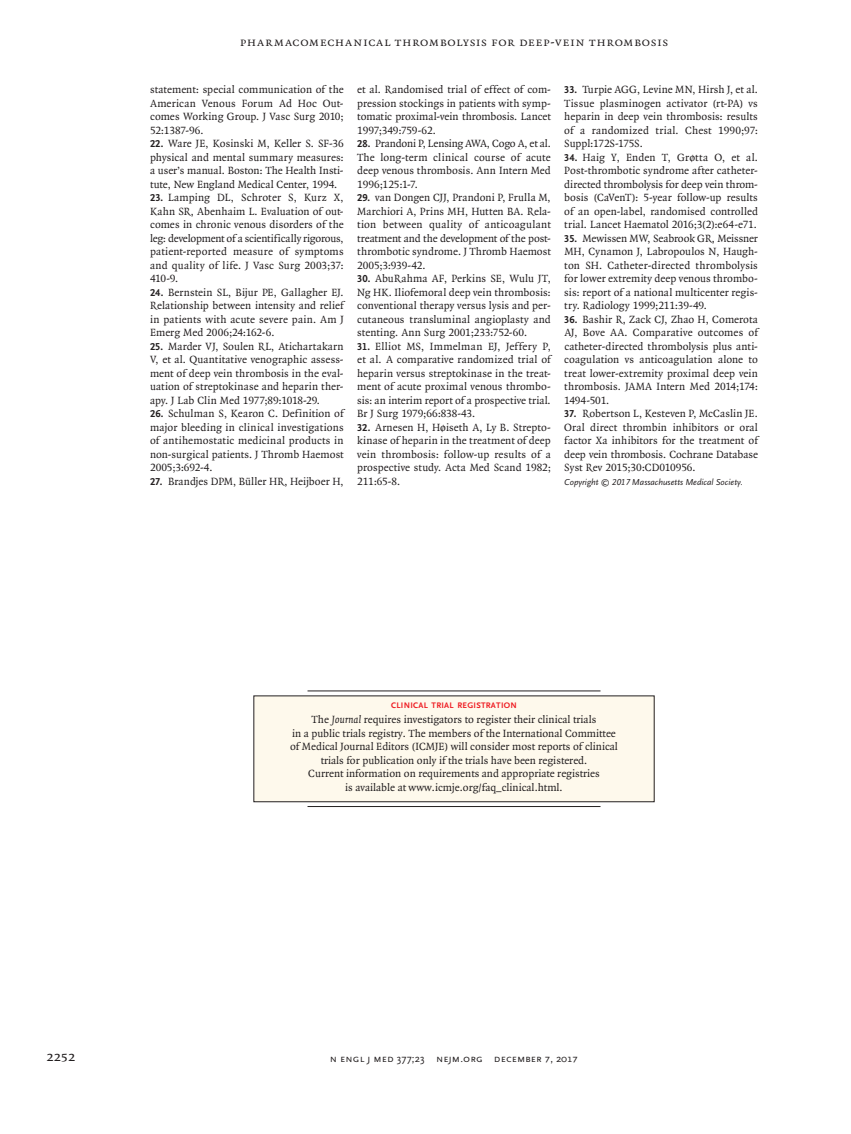
<style>
.page{position:relative;width:851px;height:1134px;background:#fff}
.page>*{position:absolute;margin:0;border:0;box-sizing:border-box;transform-origin:0 0}
.t1{font:14.25px "OTNEJM Quadraat Cap";color:#231f20}
.t2{font:12.75px "OTNEJM Quadraat Small Cap";letter-spacing:.045em;color:#231f20}
.t3{font:11.25px/13.5px "OTNEJM Quadraat";color:#231f20;text-align:justify}
.t4{font:10.8px "OTNEJM Scala Sans LF Cap";letter-spacing:.01em;color:#231f20}
.t5{font:italic 9px "OTNEJM Scala Sans LF";color:#231f20}
.t6{font:700 8.4px "OTNEJM Scala Sans LF Cap";letter-spacing:.03em;color:#ee1d23}
.s1{font-family:"OTNEJM Scala Sans LF";font-weight:700;font-size:10.5px}
.s2{font-style:italic}
.s3{font-family:"OTNEJM Scala Sans OSF"}
.s4{font-family:"OTNEJM Scala Sans LF Small Cap"}
</style>
<div class="page">
<div style="left:254px;top:696px;width:400px;height:106px;background:#fef9ec"></div>
<div style="left:254px;top:696px;width:400px;height:106px;border:1px solid #231f20"></div>
<hr style="left:307px;top:691px;width:293px;height:1px;background:#231f20">
<hr style="left:307px;top:806px;width:293px;height:1px;background:#231f20">
<p class="t2" style="left:240px;top:35px;width:430px">Pharmacomechanical Thrombolysis for Deep-Vein Thrombosis</p>
<p class="t3" style="left:150px;top:83px;width:195px">statement: special communication of the American Venous Forum Ad Hoc Out&shy;comes Working Group. J Vasc Surg 2010; 52:1387-96.</p>
<p class="t3" style="left:150px;top:137px;width:195px"><span class="s1">22.</span> Ware JE, Kosinski M, Keller S. SF-36 physical and mental summary measures: a user’s manual. Boston: The Health Insti&shy;tute, New England Medical Center, 1994.</p>
<p class="t3" style="left:150px;top:191px;width:195px"><span class="s1">23.</span> Lamping DL, Schroter S, Kurz X, Kahn SR, Abenhaim L. Evaluation of out&shy;comes in chronic venous disorders of the leg: development of a scientifically rigorous, patient-reported measure of symptoms and quality of life. J Vasc Surg 2003;37:<br>410-9.</p>
<p class="t3" style="left:150px;top:285px;width:195px"><span class="s1">24.</span> Bernstein SL, Bijur PE, Gallagher EJ.<br>Relationship between intensity and relief in patients with acute severe pain. Am J Emerg Med 2006;24:162-6.</p>
<p class="t3" style="left:150px;top:339px;width:195px"><span class="s1">25.</span> Marder VJ, Soulen RL, Atichartakarn V, et al. Quantitative venographic assess&shy;ment of deep vein thrombosis in the eval&shy;uation of streptokinase and heparin ther&shy;apy. J Lab Clin Med 1977;89:1018-29.</p>
<p class="t3" style="left:150px;top:407px;width:195px"><span class="s1">26.</span> Schulman S, Kearon C. Definition of major bleeding in clinical investigations of antihemostatic medicinal products in non-surgical patients. J Thromb Haemost 2005;3:692-4.</p>
<p class="t3" style="left:150px;top:474px;width:195px"><span class="s1">27.</span> Brandjes DPM, Büller HR, Heijboer H,</p>
<p class="t3" style="left:357px;top:83px;width:195px">et al. Randomised trial of effect of com&shy;pression stockings in patients with symp&shy;tomatic proximal-vein thrombosis. Lancet 1997;349:759-62.</p>
<p class="t3" style="left:357px;top:137px;width:195px"><span class="s1">28.</span> Prandoni P, Lensing AWA, Cogo A, et al.<br>The long-term clinical course of acute deep venous thrombosis. Ann Intern Med 1996;125:1-7.</p>
<p class="t3" style="left:357px;top:191px;width:195px"><span class="s1">29.</span> van Dongen CJJ, Prandoni P, Frulla M, Marchiori A, Prins MH, Hutten BA. Rela&shy;tion between quality of anticoagulant treatment and the development of the post&shy;thrombotic syndrome. J Thromb Haemost 2005;3:939-42.</p>
<p class="t3" style="left:357px;top:272px;width:195px"><span class="s1">30.</span> AbuRahma AF, Perkins SE, Wulu JT, Ng HK. Iliofemoral deep vein thrombosis: conventional therapy versus lysis and per&shy;cutaneous transluminal angioplasty and stenting. Ann Surg 2001;233:752-60.</p>
<p class="t3" style="left:357px;top:339px;width:195px"><span class="s1">31.</span> Elliot MS, Immelman EJ, Jeffery P, et al. A comparative randomized trial of heparin versus streptokinase in the treat&shy;ment of acute proximal venous thrombo&shy;sis: an interim report of a prospective trial.<br>Br J Surg 1979;66:838-43.</p>
<p class="t3" style="left:357px;top:420px;width:195px"><span class="s1">32.</span> Arnesen H, Høiseth A, Ly B. Strepto&shy;kinase of heparin in the treatment of deep vein thrombosis: follow-up results of a prospective study. Acta Med Scand 1982; 211:65-8.</p>
<p class="t3" style="left:564px;top:83px;width:195px"><span class="s1">33.</span> Turpie AGG, Levine MN, Hirsh J, et al.<br>Tissue plasminogen activator (rt-PA) vs heparin in deep vein thrombosis: results of a randomized trial. Chest 1990;97:<br>Suppl:172S-175S.</p>
<p class="t3" style="left:564px;top:150px;width:195px"><span class="s1">34.</span> Haig Y, Enden T, Grøtta O, et al.<br>Post-thrombotic syndrome after catheter&shy;directed thrombolysis for deep vein throm&shy;bosis (CaVenT): 5-year follow-up results of an open-label, randomised controlled trial. Lancet Haematol 2016;3(2):e64-e71.</p>
<p class="t3" style="left:564px;top:231px;width:195px"><span class="s1">35.</span> Mewissen MW, Seabrook GR, Meissner MH, Cynamon J, Labropoulos N, Haugh&shy;ton SH. Catheter-directed thrombolysis for lower extremity deep venous thrombo&shy;sis: report of a national multicenter regis&shy;try. Radiology 1999;211:39-49.</p>
<p class="t3" style="left:564px;top:312px;width:195px"><span class="s1">36.</span> Bashir R, Zack CJ, Zhao H, Comerota AJ, Bove AA. Comparative outcomes of catheter-directed thrombolysis plus anti&shy;coagulation vs anticoagulation alone to treat lower-extremity proximal deep vein thrombosis. JAMA Intern Med 2014;174:<br>1494-501.</p>
<p class="t3" style="left:564px;top:407px;width:195px"><span class="s1">37.</span> Robertson L, Kesteven P, McCaslin JE.<br>Oral direct thrombin inhibitors or oral factor Xa inhibitors for the treatment of deep vein thrombosis. Cochrane Database Syst Rev 2015;30:CD010956.</p>
<p class="t5" style="left:564px;top:477px;width:180px">Copyright © 2017 Massachusetts Medical Society.</p>
<p class="t6" style="left:391px;top:701px;width:127px">CLINICAL TRIAL REGISTRATION</p>
<p class="t3" style="left:290px;top:713px;width:329px;text-align:center">The <span class="s2">Journal</span> requires investigators to register their clinical trials<br>in a public trials registry. The members of the International Committee of Medical Journal Editors (ICMJE) will consider most reports of clinical trials for publication only if the trials have been registered.<br>Current information on requirements and appropriate registries<br>is available at www.icmje.org/faq_clinical.html.</p>
<p class="t1" style="left:46px;top:1048px;width:30px">2252</p>
<p class="t4" style="left:330px;top:1053px;width:250px">n engl j med <span class="s3">377;23</span> nejm.org <span class="s4">December 7, 2017</span></p>
</div>
